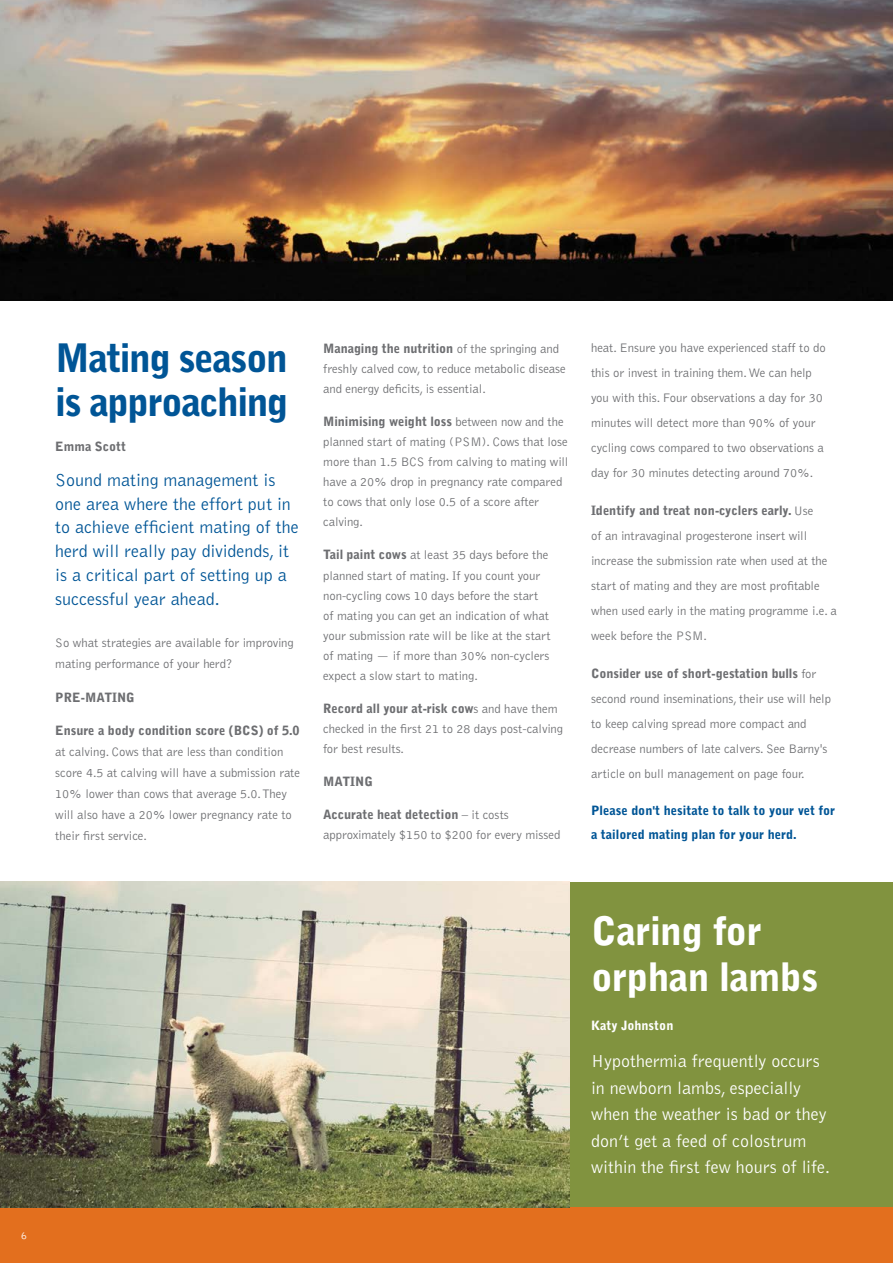
<style>
.page{position:relative;width:893px;height:1263px;background:#fff}
.page>*{position:absolute;margin:0;border:0;box-sizing:border-box;transform-origin:0 0}
.t1{font:900 39px/43.3px "Bell Gothic Std";letter-spacing:-.04em;color:#005596}
.t2{font:900 39px/46px "Bell Gothic Std";letter-spacing:-.015em;color:#fff}
.t3{font:300 18px/23.9px "Bell Gothic Std";color:#005596}
.t4{font:300 18px/26.5px "Bell Gothic Std";color:#fff}
.t5{font:300 12.75px/20.1px "Bell Gothic Std";letter-spacing:-.005em;color:#6d6e71}
.t6{font:900 12.75px/24.3px "Bell Gothic Std";color:#005596}
.t7{font:900 12.75px "Bell Gothic Std";letter-spacing:-.005em;color:#6d6e71}
.t8{font:900 12.75px "Bell Gothic Std";color:#fff}
.t9{font:300 10.5px "Bell Gothic Std";color:#fff}
.s1{font-weight:900}
</style>
<div class="page">
<div style="left:0;top:882px;width:893px;height:326px;background:#81933f"></div>
<div style="left:0;top:1208px;width:893px;height:55px;background:#e36f1e"></div>
<img style="left:0;top:0;width:893px;height:300px">
<img style="left:0;top:881px;width:570px;height:326px">
<h1 class="t1" style="left:55px;top:337px;width:235px">Mating season is approaching</h1>
<p class="t7" style="left:55px;top:439px;width:72px">Emma Scott</p>
<h2 class="t3" style="left:55px;top:468px;width:245px">Sound mating management is one area where the effort put in to achieve efficient mating of the herd will really pay dividends, it is a critical part of setting up a successful year ahead.</h2>
<p class="t5" style="left:55px;top:633px;width:240px;line-height:20.9px">So what strategies are available for improving mating performance of your herd?</p>
<p class="t7" style="left:55px;top:690px;width:81px">PRE-MATING</p>
<p class="t7" style="left:55px;top:723px;width:246px">Ensure a body condition score (BCS) of 5.0</p>
<p class="t5" style="left:55px;top:742px;width:246px;line-height:20.9px">at calving. Cows that are less than condition score 4.5 at calving will have a submission rate 10% lower than cows that average 5.0. They will also have a 20% lower pregnancy rate to their first service.</p>
<p class="t5" style="left:323px;top:338px;width:244px"><span class="s1">Managing the nutrition</span> of the springing and freshly calved cow, to reduce metabolic disease and energy deficits, is essential.</p>
<p class="t5" style="left:323px;top:412px;width:247px"><span class="s1">Minimising weight loss</span> between now and the planned start of mating (PSM). Cows that lose more than 1.5 BCS from calving to mating will have a 20% drop in pregnancy rate compared to cows that only lose 0.5 of a score after calving.</p>
<p class="t5" style="left:323px;top:545px;width:229px"><span class="s1">Tail paint cows</span> at least 35 days before the planned start of mating. If you count your non-cycling cows 10 days before the start of mating you can get an indication of what your submission rate will be like at the start of mating — if more than 30% non-cyclers expect a slow start to mating.</p>
<p class="t5" style="left:323px;top:699px;width:241px"><span class="s1">Record all your at-risk cow</span>s and have them checked in the first 21 to 28 days post-calving for best results.</p>
<p class="t7" style="left:323px;top:774px;width:51px">MATING</p>
<p class="t5" style="left:323px;top:805px;width:239px"><span class="s1">Accurate heat detection</span> – it costs approximately $150 to $200 for every missed</p>
<p class="t5" style="left:591px;top:336px;width:236px;line-height:25px">heat. Ensure you have experienced staff to do this or invest in training them. We can help you with this. Four observations a day for 30 minutes will detect more than 90% of your cycling cows compared to two observations a day for 30 minutes detecting around 70%.</p>
<p class="t5" style="left:591px;top:499px;width:247px;line-height:25px"><span class="s1">Identify and treat non-cyclers early.</span> Use<br>of an intravaginal progesterone insert will increase the submission rate when used at the start of mating and they are most profitable when used early in the mating programme i.e. a week before the PSM.</p>
<p class="t5" style="left:591px;top:662px;width:241px;line-height:25px"><span class="s1">Consider use of short-gestation bulls</span> for second round inseminations, their use will help to keep calving spread more compact and decrease numbers of late calvers. See Barny's article on bull management on page four.</p>
<p class="t6" style="left:591px;top:799px;width:246px">Please don't hesitate to talk to your vet for a tailored mating plan for your herd.</p>
<p class="t9" style="left:21px;top:1230px;width:7px">6</p>
<h1 class="t2" style="left:591px;top:909px;width:229px">Caring for orphan lambs</h1>
<p class="t8" style="left:591px;top:1018px;width:84px">Katy Johnston</p>
<h2 class="t4" style="left:591px;top:1048px;width:241px">Hypothermia frequently occurs in newborn lambs, especially when the weather is bad or they don’t get a feed of colostrum within the first few hours of life.</h2>
</div>
